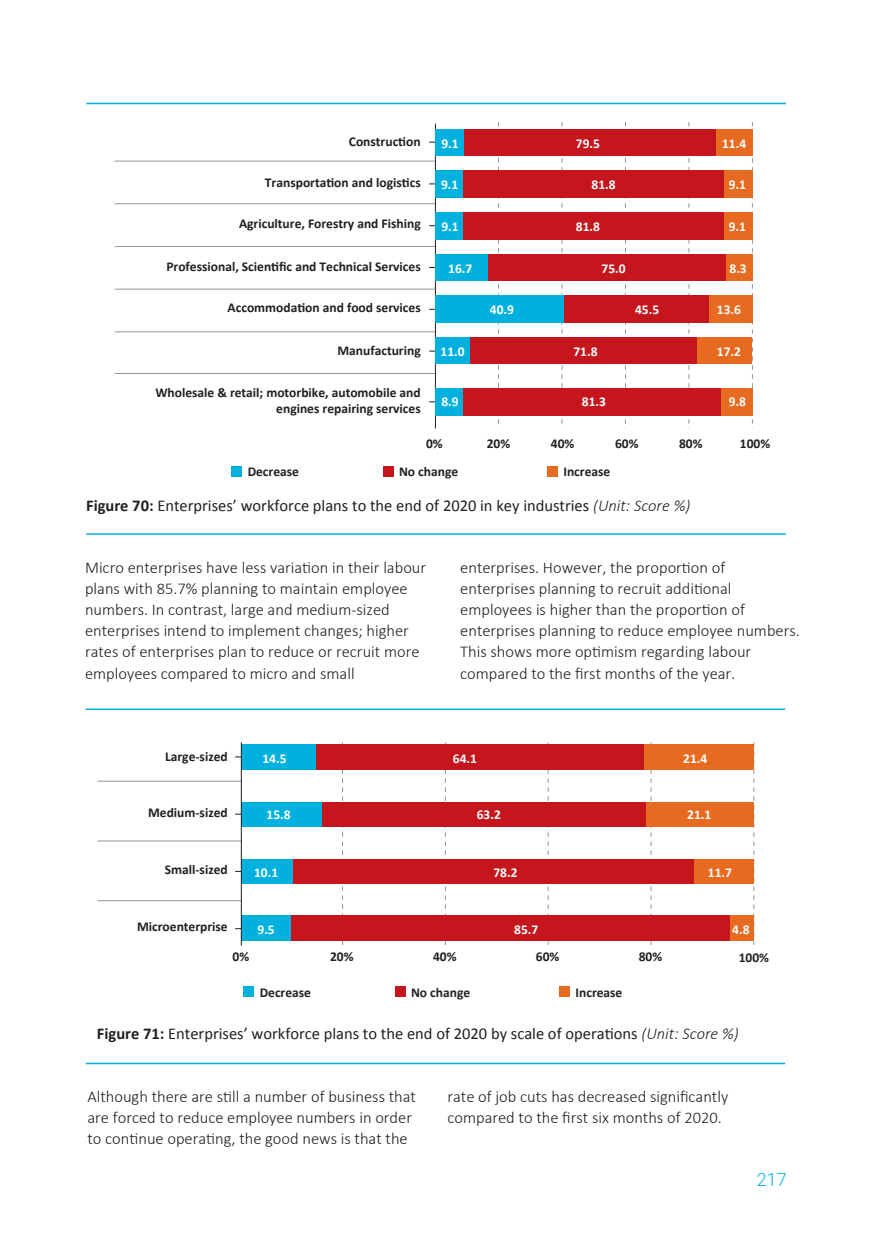
<style>
.page{position:relative;width:872px;height:1255px;background:#fff}
.page>*{position:absolute;margin:0;border:0;box-sizing:border-box;transform-origin:0 0}
.t1{font:300 18px "Roboto";color:#00b1e0}
.t2{font:300 16.5px/21px "Calibri";color:#231f20}
.t3{font:16.5px "Calibri";color:#231f20}
.t4{font:700 13.5px/16.2px "Calibri";color:#231f20;text-align:right}
.t5{font:700 13.5px "Calibri";color:#fff}
.s1{font-weight:700}
.s2{font-weight:300;font-style:italic}
</style>
<div class="page">
<hr style="left:86px;top:533px;width:700px;height:2px;background:#00b1e0">
<hr style="left:86px;top:103px;width:700px;height:1px;background:#00b1e0">
<svg style="left:752px;top:122px;width:1px;height:302px"></svg>
<svg style="left:688px;top:122px;width:1px;height:302px"></svg>
<svg style="left:625px;top:122px;width:1px;height:302px"></svg>
<svg style="left:561px;top:122px;width:1px;height:302px"></svg>
<svg style="left:498px;top:122px;width:1px;height:302px"></svg>
<hr style="left:115px;top:161px;width:320px;height:1px;background:#939598">
<hr style="left:115px;top:203px;width:320px;height:1px;background:#939598">
<hr style="left:115px;top:246px;width:320px;height:1px;background:#939598">
<hr style="left:115px;top:289px;width:320px;height:1px;background:#939598">
<hr style="left:115px;top:331px;width:320px;height:1px;background:#939598">
<hr style="left:115px;top:373px;width:320px;height:1px;background:#939598">
<hr style="left:435px;top:124px;width:1px;height:304px;background:#231f20">
<div style="left:231px;top:466px;width:11px;height:10px;background:#00b1e0"></div>
<div style="left:383px;top:466px;width:10px;height:10px;background:#c4161c"></div>
<div style="left:547px;top:466px;width:11px;height:10px;background:#e66a1f"></div>
<div style="left:435px;top:129px;width:29px;height:26px;background:#00b1e0"></div>
<div style="left:435px;top:171px;width:29px;height:27px;background:#00b1e0"></div>
<div style="left:435px;top:212px;width:29px;height:28px;background:#00b1e0"></div>
<div style="left:435px;top:254px;width:53px;height:27px;background:#00b1e0"></div>
<div style="left:435px;top:295px;width:129px;height:28px;background:#00b1e0"></div>
<div style="left:435px;top:337px;width:35px;height:27px;background:#00b1e0"></div>
<div style="left:435px;top:388px;width:29px;height:27px;background:#00b1e0"></div>
<div style="left:464px;top:129px;width:252px;height:26px;background:#c4161c"></div>
<div style="left:464px;top:171px;width:260px;height:27px;background:#c4161c"></div>
<div style="left:464px;top:212px;width:260px;height:28px;background:#c4161c"></div>
<div style="left:488px;top:254px;width:238px;height:27px;background:#c4161c"></div>
<div style="left:564px;top:295px;width:144px;height:28px;background:#c4161c"></div>
<div style="left:470px;top:337px;width:227px;height:27px;background:#c4161c"></div>
<div style="left:464px;top:388px;width:257px;height:27px;background:#c4161c"></div>
<div style="left:716px;top:129px;width:36px;height:26px;background:#e66a1f"></div>
<div style="left:724px;top:171px;width:28px;height:27px;background:#e66a1f"></div>
<div style="left:724px;top:212px;width:28px;height:28px;background:#e66a1f"></div>
<div style="left:726px;top:254px;width:26px;height:27px;background:#e66a1f"></div>
<div style="left:708px;top:295px;width:44px;height:28px;background:#e66a1f"></div>
<div style="left:697px;top:337px;width:55px;height:27px;background:#e66a1f"></div>
<div style="left:721px;top:388px;width:31px;height:27px;background:#e66a1f"></div>
<hr style="left:86px;top:1062px;width:699px;height:2px;background:#00b1e0">
<hr style="left:86px;top:708px;width:699px;height:2px;background:#00b1e0">
<svg style="left:342px;top:742px;width:1px;height:203px"></svg>
<svg style="left:445px;top:742px;width:1px;height:203px"></svg>
<svg style="left:548px;top:742px;width:1px;height:203px"></svg>
<svg style="left:650px;top:742px;width:1px;height:203px"></svg>
<svg style="left:753px;top:742px;width:1px;height:203px"></svg>
<hr style="left:97px;top:780px;width:144px;height:1px;background:#939598">
<hr style="left:97px;top:840px;width:144px;height:1px;background:#939598">
<hr style="left:97px;top:900px;width:144px;height:1px;background:#939598">
<div style="left:243px;top:986px;width:11px;height:11px;background:#00b1e0"></div>
<div style="left:395px;top:986px;width:10px;height:11px;background:#c4161c"></div>
<div style="left:559px;top:986px;width:11px;height:11px;background:#e66a1f"></div>
<div style="left:241px;top:744px;width:75px;height:26px;background:#00b1e0"></div>
<div style="left:241px;top:801px;width:81px;height:25px;background:#00b1e0"></div>
<div style="left:241px;top:859px;width:52px;height:24px;background:#00b1e0"></div>
<div style="left:241px;top:915px;width:50px;height:26px;background:#00b1e0"></div>
<div style="left:316px;top:744px;width:328px;height:26px;background:#c4161c"></div>
<div style="left:322px;top:801px;width:325px;height:25px;background:#c4161c"></div>
<div style="left:293px;top:859px;width:401px;height:24px;background:#c4161c"></div>
<div style="left:291px;top:915px;width:439px;height:26px;background:#c4161c"></div>
<div style="left:644px;top:744px;width:110px;height:26px;background:#e66a1f"></div>
<div style="left:647px;top:801px;width:107px;height:25px;background:#e66a1f"></div>
<div style="left:694px;top:859px;width:60px;height:24px;background:#e66a1f"></div>
<div style="left:730px;top:915px;width:24px;height:26px;background:#e66a1f"></div>
<hr style="left:241px;top:742px;width:1px;height:203px;background:#231f20">
<p class="t4" style="left:349px;top:133px;width:73px">Construction</p>
<p class="t4" style="left:265px;top:174px;width:157px">Transportation and logistics</p>
<p class="t4" style="left:239px;top:215px;width:183px">Agriculture, Forestry and Fishing</p>
<p class="t4" style="left:166px;top:258px;width:256px">Professional, Scientific and Technical Services</p>
<p class="t4" style="left:227px;top:300px;width:195px">Accommodation and food services</p>
<p class="t4" style="left:337px;top:342px;width:85px">Manufacturing</p>
<p class="t4" style="left:155px;top:384px;width:267px">Wholesale &amp; retail; motorbike, automobile and engines repairing services</p>
<p class="t5" style="left:441px;top:135px;width:19px">9.1</p>
<p class="t5" style="left:576px;top:135px;width:26px">79.5</p>
<p class="t5" style="left:722px;top:135px;width:26px">11.4</p>
<p class="t5" style="left:441px;top:176px;width:19px">9.1</p>
<p class="t5" style="left:591px;top:176px;width:26px">81.8</p>
<p class="t5" style="left:728px;top:176px;width:19px">9.1</p>
<p class="t5" style="left:441px;top:218px;width:19px">9.1</p>
<p class="t5" style="left:576px;top:218px;width:26px">81.8</p>
<p class="t5" style="left:728px;top:218px;width:19px">9.1</p>
<p class="t5" style="left:448px;top:260px;width:26px">16.7</p>
<p class="t5" style="left:601px;top:260px;width:26px">75.0</p>
<p class="t5" style="left:729px;top:260px;width:19px">8.3</p>
<p class="t5" style="left:490px;top:301px;width:26px">40.9</p>
<p class="t5" style="left:635px;top:301px;width:26px">45.5</p>
<p class="t5" style="left:717px;top:301px;width:26px">13.6</p>
<p class="t5" style="left:440px;top:343px;width:26px">11.0</p>
<p class="t5" style="left:573px;top:343px;width:26px">71.8</p>
<p class="t5" style="left:717px;top:343px;width:26px">17.2</p>
<p class="t5" style="left:441px;top:393px;width:19px">8.9</p>
<p class="t5" style="left:582px;top:393px;width:26px">81.3</p>
<p class="t5" style="left:728px;top:393px;width:19px">9.8</p>
<p class="t4" style="left:426px;top:436px;width:18px">0%</p>
<p class="t4" style="left:487px;top:436px;width:25px">20%</p>
<p class="t4" style="left:551px;top:436px;width:25px">40%</p>
<p class="t4" style="left:615px;top:436px;width:25px">60%</p>
<p class="t4" style="left:679px;top:436px;width:25px">80%</p>
<p class="t4" style="left:740px;top:436px;width:32px">100%</p>
<p class="t4" style="left:248px;top:463px;width:53px">Decrease</p>
<p class="t4" style="left:399px;top:463px;width:61px">No change</p>
<p class="t4" style="left:563px;top:463px;width:48px">Increase</p>
<p class="t3" style="left:86px;top:495px;width:605px"><span class="s1">Figure 70:</span> Enterprises’ workforce plans to the end of 2020 in key industries <span class="s2">(Unit: Score %)</span></p>
<p class="t2" style="left:85px;top:557px;width:343px">Micro enterprises have less variation in their labour plans with 85.7% planning to maintain employee numbers. In contrast, large and medium-sized enterprises intend to implement changes; higher rates of enterprises plan to reduce or recruit more employees compared to micro and small</p>
<p class="t2" style="left:460px;top:557px;width:341px">enterprises. However, the proportion of enterprises planning to recruit additional employees is higher than the proportion of enterprises planning to reduce employee numbers.<br>This shows more optimism regarding labour compared to the first months of the year.</p>
<p class="t4" style="left:165px;top:748px;width:64px">Large-sized</p>
<p class="t5" style="left:262px;top:749px;width:26px">14.5</p>
<p class="t5" style="left:453px;top:749px;width:26px">64.1</p>
<p class="t5" style="left:683px;top:749px;width:26px">21.4</p>
<p class="t4" style="left:148px;top:804px;width:81px">Medium-sized</p>
<p class="t5" style="left:266px;top:805px;width:26px">15.8</p>
<p class="t5" style="left:477px;top:805px;width:26px">63.2</p>
<p class="t5" style="left:687px;top:805px;width:26px">21.1</p>
<p class="t4" style="left:165px;top:861px;width:64px">Small-sized</p>
<p class="t5" style="left:254px;top:863px;width:26px">10.1</p>
<p class="t5" style="left:493px;top:863px;width:26px">78.2</p>
<p class="t5" style="left:708px;top:863px;width:26px">11.7</p>
<p class="t4" style="left:137px;top:918px;width:92px">Microenterprise</p>
<p class="t5" style="left:257px;top:920px;width:19px">9.5</p>
<p class="t5" style="left:514px;top:920px;width:26px">85.7</p>
<p class="t5" style="left:732px;top:920px;width:19px">4.8</p>
<p class="t4" style="left:232px;top:948px;width:18px">0%</p>
<p class="t4" style="left:330px;top:948px;width:25px">20%</p>
<p class="t4" style="left:433px;top:948px;width:25px">40%</p>
<p class="t4" style="left:536px;top:948px;width:25px">60%</p>
<p class="t4" style="left:639px;top:948px;width:25px">80%</p>
<p class="t4" style="left:738px;top:949px;width:32px">100%</p>
<p class="t4" style="left:260px;top:984px;width:53px">Decrease</p>
<p class="t4" style="left:411px;top:984px;width:61px">No change</p>
<p class="t4" style="left:575px;top:984px;width:48px">Increase</p>
<p class="t3" style="left:97px;top:1023px;width:643px"><span class="s1">Figure 71:</span> Enterprises’ workforce plans to the end of 2020 by scale of operations <span class="s2">(Unit: Score %)</span></p>
<p class="t2" style="left:87px;top:1085px;width:330px">Although there are still a number of business that are forced to reduce employee numbers in order to continue operating, the good news is that the</p>
<p class="t2" style="left:447px;top:1085px;width:282px">rate of job cuts has decreased significantly compared to the first six months of 2020.</p>
<p class="t1" style="left:757px;top:1166px;width:31px">217</p>
</div>
